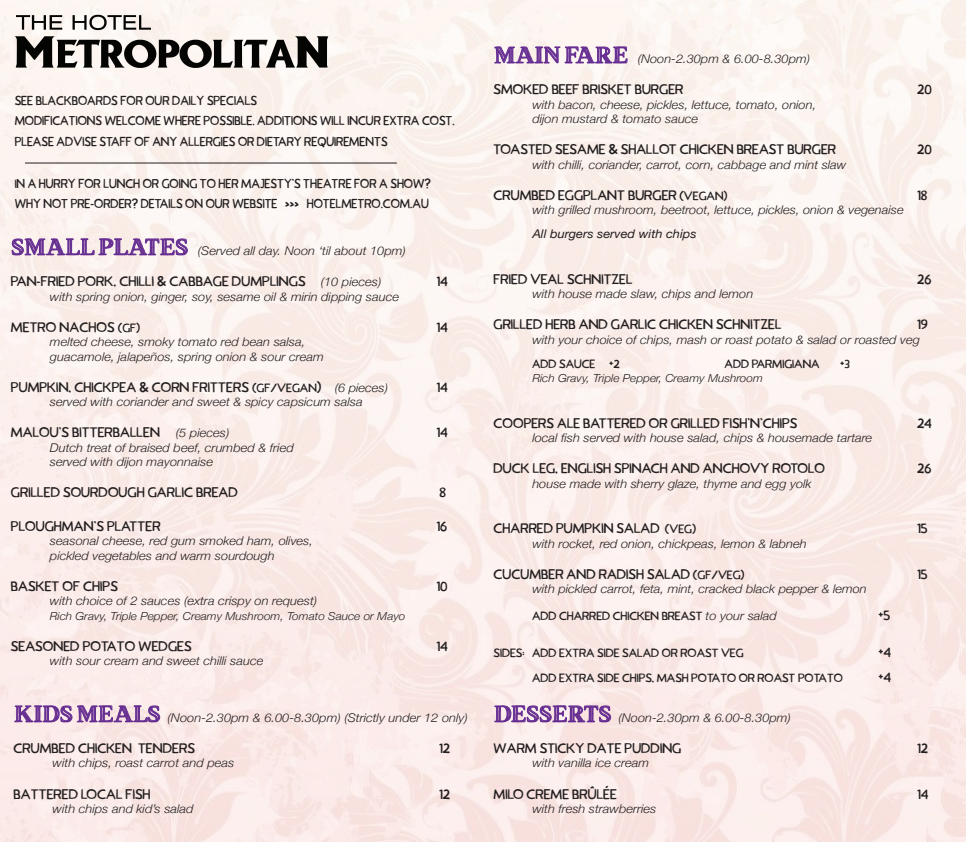
<style>
.page{position:relative;width:966px;height:842px;background:#fff}
.page>*{position:absolute;margin:0;border:0;box-sizing:border-box;transform-origin:0 0}
.t1{font:14px "TC Jimmy Sans";color:#231f20;scale:1.07 1}
.t2{font:13px/20.4px "TC Jimmy Sans";color:#231f20}
.t3{font:italic 300 12px/14.4px "Helvetica Neue";color:#231f20;scale:1.07 1}
.t4{font:12px "TC Jimmy Sans";color:#231f20;scale:1.07 1}
.t5{font:italic 12px "Helvetica Neue";color:#231f20;scale:1.07 1}
.t6{font:italic 300 11px "Helvetica Neue";color:#231f20;scale:1.07 1}
.s1{font-size:12px}
.s2{font-family:"TC Brixton Outline";font-weight:700;font-style:normal;font-size:23px;color:#652d91}
.s3{font-family:"Helvetica Neue";font-weight:300;font-style:italic;font-size:12px}
.s4{font-family:"Helvetica Neue";font-weight:300;font-style:italic}
</style>
<div class="page">
<img style="left:0;top:0;width:966px;height:842px">
<img style="left:0;top:0;width:343px;height:110px">
<svg style="left:12px;top:238px;width:176px;height:18px;background:#bc9ec5"></svg>
<svg style="left:494px;top:705px;width:117px;height:17px;background:#b18dbc"></svg>
<svg style="left:15px;top:705px;width:145px;height:18px;background:#b896c0"></svg>
<svg style="left:494px;top:46px;width:133px;height:18px"></svg>
<hr style="left:25px;top:163px;width:372px;height:1px;background:#231f20">
<p class="t2" style="left:15px;top:91px;width:441px">SEE BLACKBOARDS FOR OUR DAILY SPECIALS<br>MODIFICATIONS WELCOME WHERE POSSIBLE. ADDITIONS WILL INCUR EXTRA COST.<br>PLEASE ADVISE STAFF OF ANY ALLERGIES OR DIETARY REQUIREMENTS</p>
<p class="t2" style="left:15px;top:174px;width:418px"><span class="s1">I</span>N A HURRY FOR LUNCH OR GOING TO HER MAJESTY’S THEATRE FOR A SHOW?<br>WHY NOT PRE-ORDER? DETAILS ON OUR WEBSITE &gt;&gt;&gt; HOTELMETRO.COM.AU</p>
<p class="t3" style="left:11px;top:243px;width:370px"><span class="s2">SMALL PLATES</span> (Served all day. Noon ‘til about 10pm)</p>
<p class="t1" style="left:11px;top:273px;width:347px">PAN-FRIED PORK, CHILLI &amp; CABBAGE DUMPLINGS <span class="s3">(10 pieces)</span></p>
<p class="t1" style="left:437px;top:273px;width:12px">14</p>
<p class="t3" style="left:50px;top:288px;width:328px">with spring onion, ginger, soy, sesame oil &amp; mirin dipping sauce</p>
<p class="t1" style="left:11px;top:318px;width:122px">METRO NACHOS <span class="s1">(GF)</span></p>
<p class="t1" style="left:437px;top:318px;width:12px">14</p>
<p class="t3" style="left:50px;top:334px;width:257px">melted cheese, smoky tomato red bean salsa, guacamole, jalapeños, spring onion &amp; sour cream</p>
<p class="t1" style="left:11px;top:378px;width:354px">PUMPKIN, CHICKPEA &amp; CORN FRITTERS <span class="s1">(GF/VEGAN</span>) <span class="s3">(6 pieces)</span></p>
<p class="t1" style="left:437px;top:378px;width:12px">14</p>
<p class="t3" style="left:50px;top:394px;width:294px">served with coriander and sweet &amp; spicy capsicum salsa</p>
<p class="t1" style="left:11px;top:424px;width:205px">MALOU’S BITTERBALLEN <span class="s3">(5 pieces)</span></p>
<p class="t1" style="left:437px;top:424px;width:12px">14</p>
<p class="t3" style="left:50px;top:439px;width:229px">Dutch treat of braised beef, crumbed &amp; fried served with dijon mayonnaise</p>
<p class="t1" style="left:11px;top:484px;width:214px">GRILLED SOURDOUGH GARLIC BREAD</p>
<p class="t1" style="left:440px;top:484px;width:8px">8</p>
<p class="t1" style="left:11px;top:517px;width:141px">PLOUGHMAN’S PLATTER</p>
<p class="t1" style="left:437px;top:517px;width:12px">16</p>
<p class="t3" style="left:50px;top:533px;width:247px">seasonal cheese, red gum smoked ham, olives, pickled vegetables and warm sourdough</p>
<p class="t1" style="left:11px;top:577px;width:102px">BASKET OF CHIPS</p>
<p class="t1" style="left:437px;top:577px;width:12px">10</p>
<p class="t3" style="left:50px;top:593px;width:251px">with choice of 2 sauces (extra crispy on request)</p>
<p class="t6" style="left:50px;top:607px;width:334px">Rich Gravy, Triple Pepper, Creamy Mushroom, Tomato Sauce or Mayo</p>
<p class="t1" style="left:11px;top:637px;width:170px">SEASONED POTATO WEDGES</p>
<p class="t1" style="left:437px;top:637px;width:12px">14</p>
<p class="t3" style="left:50px;top:653px;width:201px">with sour cream and sweet chilli sauce</p>
<p class="t3" style="left:14px;top:710px;width:426px"><span class="s2">KIDS MEALS</span> (Noon-2.30pm &amp; 6.00-8.30pm) (Strictly under 12 only)</p>
<p class="t1" style="left:14px;top:740px;width:171px">CRUMBED CHICKEN TENDERS</p>
<p class="t1" style="left:439px;top:740px;width:12px">12</p>
<p class="t3" style="left:53px;top:755px;width:171px">with chips, roast carrot and peas</p>
<p class="t1" style="left:14px;top:785px;width:130px">BATTERED LOCAL FISH</p>
<p class="t1" style="left:439px;top:785px;width:12px">12</p>
<p class="t3" style="left:53px;top:801px;width:133px">with chips and kid’s salad</p>
<p class="t3" style="left:494px;top:51px;width:297px"><span class="s2">MAIN FARE</span> (Noon-2.30pm &amp; 6.00-8.30pm)</p>
<p class="t1" style="left:494px;top:81px;width:179px">SMOKED BEEF BRISKET BURGER</p>
<p class="t1" style="left:917px;top:81px;width:15px">20</p>
<p class="t3" style="left:532px;top:96px;width:267px">with bacon, cheese, pickles, lettuce, tomato, onion, dijon mustard &amp; tomato sauce</p>
<p class="t1" style="left:494px;top:141px;width:322px">TOASTED SESAME &amp; SHALLOT CHICKEN BREAST BURGER</p>
<p class="t1" style="left:917px;top:141px;width:15px">20</p>
<p class="t3" style="left:532px;top:156px;width:295px">with chilli, coriander, carrot, corn, cabbage and mint slaw</p>
<p class="t1" style="left:494px;top:186px;width:220px">CRUMBED EGGPLANT BURGER <span class="s1">(VEGAN)</span></p>
<p class="t1" style="left:917px;top:186px;width:11px">18</p>
<p class="t3" style="left:532px;top:202px;width:348px">with grilled mushroom, beetroot, lettuce, pickles, onion &amp; vegenaise</p>
<p class="t5" style="left:532px;top:225px;width:155px">All burgers served with chips</p>
<p class="t1" style="left:494px;top:270px;width:131px">FRIED VEAL SCHNITZEL</p>
<p class="t1" style="left:917px;top:270px;width:15px">26</p>
<p class="t3" style="left:532px;top:286px;width:208px">with house made slaw, chips and lemon</p>
<p class="t1" style="left:494px;top:316px;width:271px">GRILLED HERB AND GARLIC CHICKEN SCHNITZEL</p>
<p class="t1" style="left:917px;top:316px;width:12px">19</p>
<p class="t3" style="left:532px;top:332px;width:364px">with your choice of chips, mash or roast potato &amp; salad or roasted veg</p>
<p class="t4" style="left:532px;top:356px;width:83px">ADD SAUCE +2</p>
<p class="t4" style="left:725px;top:356px;width:90px">ADD PARMIGIANA</p>
<p class="t4" style="left:840px;top:356px;width:11px">+3</p>
<p class="t6" style="left:532px;top:370px;width:217px">Rich Gravy, Triple Pepper, Creamy Mushroom</p>
<p class="t1" style="left:494px;top:414px;width:285px">COOPERS ALE BATTERED OR GRILLED FISH’N’CHIPS</p>
<p class="t1" style="left:917px;top:414px;width:16px">24</p>
<p class="t3" style="left:532px;top:430px;width:319px">local fish served with house salad, chips &amp; housemade tartare</p>
<p class="t1" style="left:494px;top:460px;width:311px">DUCK LEG, ENGLISH SPINACH AND ANCHOVY ROTOLO</p>
<p class="t1" style="left:917px;top:460px;width:15px">26</p>
<p class="t3" style="left:532px;top:476px;width:262px">house made with sherry glaze, thyme and egg yolk</p>
<p class="t1" style="left:494px;top:520px;width:191px">CHARRED PUMPKIN SALAD <span class="s1">(VEG)</span></p>
<p class="t1" style="left:917px;top:520px;width:11px">15</p>
<p class="t3" style="left:532px;top:536px;width:258px">with rocket, red onion, chickpeas, lemon &amp; labneh</p>
<p class="t1" style="left:494px;top:566px;width:236px">CUCUMBER AND RADISH SALAD <span class="s1">(GF/VEG)</span></p>
<p class="t1" style="left:917px;top:566px;width:11px">15</p>
<p class="t3" style="left:532px;top:581px;width:314px">with pickled carrot, feta, mint, cracked black pepper &amp; lemon</p>
<p class="t4" style="left:532px;top:608px;width:230px">ADD CHARRED CHICKEN BREAST <span class="s4">to your salad</span></p>
<p class="t1" style="left:879px;top:606px;width:13px">+5</p>
<p class="t4" style="left:494px;top:645px;width:235px">SIDES: ADD EXTRA SIDE SALAD OR ROAST VEG</p>
<p class="t1" style="left:879px;top:644px;width:13px">+4</p>
<p class="t4" style="left:532px;top:671px;width:292px">ADD EXTRA SIDE CHIPS, MASH POTATO OR ROAST POTATO</p>
<p class="t1" style="left:879px;top:669px;width:13px">+4</p>
<p class="t3" style="left:494px;top:710px;width:279px"><span class="s2">DESSERTS</span> (Noon-2.30pm &amp; 6.00-8.30pm)</p>
<p class="t1" style="left:494px;top:740px;width:177px">WARM STICKY DATE PUDDING</p>
<p class="t1" style="left:917px;top:740px;width:12px">12</p>
<p class="t3" style="left:532px;top:755px;width:111px">with vanilla ice cream</p>
<p class="t1" style="left:494px;top:785px;width:117px">MILO CREME BRÛLÉE</p>
<p class="t1" style="left:917px;top:785px;width:12px">14</p>
<p class="t3" style="left:532px;top:801px;width:117px">with fresh strawberries</p>
</div>
